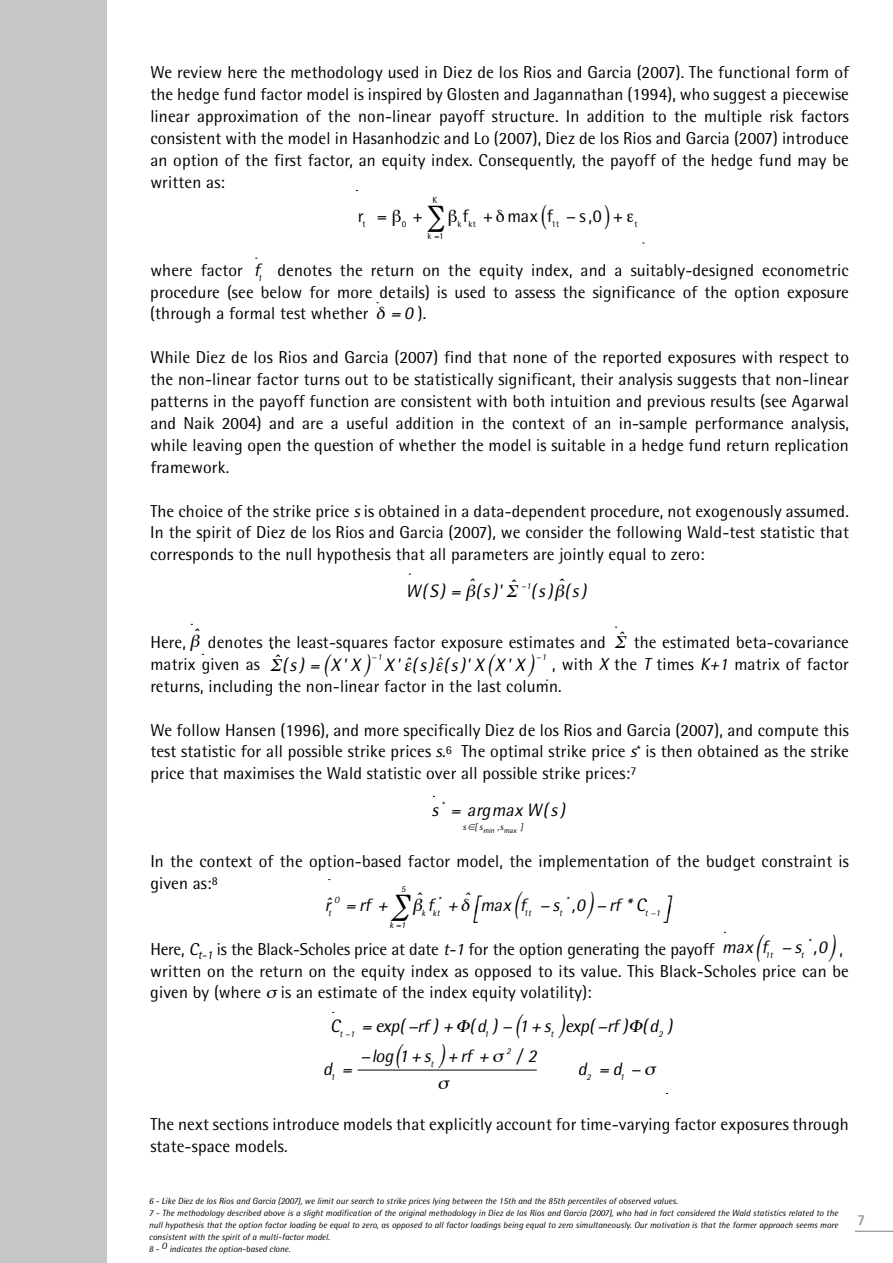
<style>
.page{position:relative;width:893px;height:1263px;background:#fff}
.page>*{position:absolute;margin:0;border:0;box-sizing:border-box;transform-origin:0 0}
.t1{font:italic 18px "Rotis Semi Sans";color:#000}
.t2{font:18px "Rotis Semi Sans";color:#000}
.t3{font:17.25px/21.9px "Rotis Semi Sans";letter-spacing:.01em;color:#000;text-align:justify}
.t4{font:15px "Rotis Semi Sans";color:#9c9d9f}
.t5{font:italic 9px/12px "Rotis Semi Sans";color:#000}
.t6{font:italic 9px "Rotis Semi Sans";color:#000}
.t7{font:9px "Rotis Semi Sans";color:#000}
.s1{font-style:italic;font-size:18px}
.s2{font-style:italic}
</style>
<div class="page">
<div style="left:0;top:0;width:106px;height:1263px;background:#c5c6c8"></div>
<hr style="left:358px;top:1069px;width:178px;height:1px;background:#000">
<hr style="left:855px;top:1231px;width:38px;height:1px;background:#9c9d9f">
<p class="t3" style="left:150px;top:62px;width:700px">We review here the methodology used in Diez de los Rios and Garcia (2007). The functional form of the hedge fund factor model is inspired by Glosten and Jagannathan (1994), who suggest a piecewise linear approximation of the non-linear payoff structure. In addition to the multiple risk factors consistent with the model in Hasanhodzic and Lo (2007), Diez de los Rios and Garcia (2007) introduce an option of the first factor, an equity index. Consequently, the payoff of the hedge fund may be written as:</p>
<p class="t2" style="left:358px;top:205px;width:9px">r<sub>t</sub></p>
<p class="t7" style="left:402px;top:219px;width:6px">0</p>
<p class="t7" style="left:458px;top:219px;width:6px">k</p>
<p class="t7" style="left:428px;top:231px;width:18px">k 1</p>
<p class="t7" style="left:432px;top:194px;width:6px">K</p>
<p class="t7" style="left:427px;top:219px;width:51px">∑ <sup>f</sup>kt</p>
<p class="t2" style="left:507px;top:205px;width:96px">max f<sub>1t</sub> − s,0</p>
<p class="t7" style="left:634px;top:219px;width:5px">t</p>
<p class="t3" style="left:150px;top:259px;width:700px">where factor <span class="s1">f</span><sub>1</sub> denotes the return on the equity index, and a suitably-designed econometric procedure (see below for more details) is used to assess the significance of the option exposure (through a formal test whether</p>
<p class="t3" style="left:404px;top:302px;width:23px"><span class="s1">0</span>).</p>
<p class="t3" style="left:150px;top:346px;width:700px">While Diez de los Rios and Garcia (2007) find that none of the reported exposures with respect to the non-linear factor turns out to be statistically significant, their analysis suggests that non-linear patterns in the payoff function are consistent with both intuition and previous results (see Agarwal and Naik 2004) and are a useful addition in the context of an in-sample performance analysis, while leaving open the question of whether the model is suitable in a hedge fund return replication framework.</p>
<p class="t3" style="left:150px;top:500px;width:700px">The choice of the strike price <span class="s2">s</span>is obtained in a data-dependent procedure, not exogenously assumed.<br>In the spirit of Diez de los Rios and Garcia (2007), we consider the following Wald-test statistic that corresponds to the null hypothesis that all parameters are jointly equal to zero:</p>
<p class="t1" style="left:406px;top:580px;width:186px">W(S) ˆ(s)' ˆ −<sup>1</sup>(s)ˆ(s)</p>
<p class="t3" style="left:150px;top:631px;width:700px">Here, <sup>ˆ</sup> denotes the least-squares factor exposure estimates and <sup>ˆ</sup> the estimated beta-covariance matrix given as <sup>ˆ</sup><span class="s1">(s)</span></p>
<p class="t6" style="left:536px;top:652px;width:13px">−1</p>
<p class="t3" style="left:150px;top:653px;width:700px;text-indent:402px">, with <span class="s2">X</span> the <span class="s2">T</span> times <span class="s2">K+1</span> matrix of factor returns, including the non-linear factor in the last column.</p>
<p class="t3" style="left:150px;top:719px;width:700px">We follow Hansen (1996), and more specifically Diez de los Rios and Garcia (2007), and compute this test statistic for all possible strike prices <span class="s2">s</span>.<sup>6</sup> The optimal strike price <span class="s2">s</span><sup>*</sup> is then obtained as the strike price that maximises the Wald statistic over all possible strike prices:<sup>7</sup></p>
<p class="t1" style="left:432px;top:799px;width:138px">s<sup>*</sup> argmax W(s)</p>
<p class="t6" style="left:463px;top:822px;width:64px">s ∈[ s<sub>min</sub> ,s<sub>max</sub> ]</p>
<p class="t3" style="left:150px;top:850px;width:700px">In the context of the option-based factor model, the implementation of the budget constraint is given as:<sup>8</sup></p>
<p class="t1" style="left:325px;top:894px;width:51px">rˆ<sub>t</sub> <sup>O</sup> rf</p>
<p class="t6" style="left:372px;top:652px;width:13px">−1</p>
<p class="t1" style="left:385px;top:654px;width:145px">X'ˆ(s)ˆ(s)'X X'X</p>
<p class="t1" style="left:331px;top:654px;width:34px">X'X</p>
<p class="t6" style="left:401px;top:883px;width:8px">5</p>
<p class="t6" style="left:391px;top:908px;width:53px">∑ <sup>f</sup>kt</p>
<p class="t1" style="left:438px;top:894px;width:225px"><sup>*</sup> ˆ max f<sub>1t</sub> − s<sub>t</sub> <sup>*</sup> ,0 − rf * C<sub>t</sub> −<sub>1</sub></p>
<p class="t3" style="left:150px;top:938px;width:700px;text-align:left">Here, <span class="s2">C</span><sub>t-1</sub> is the Black-Scholes price at date <span class="s2">t-1</span> for the option generating the payoff <span class="s1">max f</span><sub>1t</sub> −<span class="s1">s</span><sub>t</sub> <sup>*</sup><span class="s1">,0</span> , written on the return on the equity index as opposed to its value. This Black-Scholes price can be given by (where is an estimate of the index equity volatility):</p>
<p class="t1" style="left:330px;top:1015px;width:113px">C<sub>t</sub> −<sub>1</sub> exp( −rf )</p>
<p class="t1" style="left:470px;top:1015px;width:208px">(d<sub>1</sub> ) − 1 s<sub>t</sub> exp(−rf) (d<sub>2</sub> )</p>
<p class="t1" style="left:323px;top:1059px;width:15px">d<sub>1</sub></p>
<p class="t1" style="left:415px;top:888px;width:11px">ˆ</p>
<p class="t6" style="left:421px;top:908px;width:7px">k</p>
<p class="t6" style="left:389px;top:920px;width:20px">k 1</p>
<p class="t1" style="left:361px;top:1045px;width:76px">−log 1 s<sub>t</sub></p>
<p class="t1" style="left:460px;top:1045px;width:17px">rf</p>
<p class="t1" style="left:507px;top:1045px;width:35px"><sup>2</sup> /2</p>
<p class="t1" style="left:578px;top:1059px;width:68px">d<sub>2</sub> d<sub>1</sub> −</p>
<p class="t3" style="left:150px;top:1113px;width:700px">The next sections introduce models that explicitly account for time-varying factor exposures through state-space models.</p>
<p class="t5" style="left:149px;top:1195px;width:691px">6 - Like Diez de los Rios and Garcia (2007), we limit our search to strike prices lying between the 15th and the 85th percentiles of observed values.<br>7 - The methodology described above is a slight modification of the original methodology in Diez de los Rios and Garcia (2007), who had in fact considered the Wald statistics related to the null hypothesis that the option factor loading be equal to zero, as opposed to all factor loadings being equal to zero simultaneously. Our motivation is that the former approach seems more consistent with the spirit of a multi-factor model.<br>8 - O indicates the option-based clone.</p>
<p class="t4" style="left:858px;top:1211px;width:9px">7</p>
</div>
